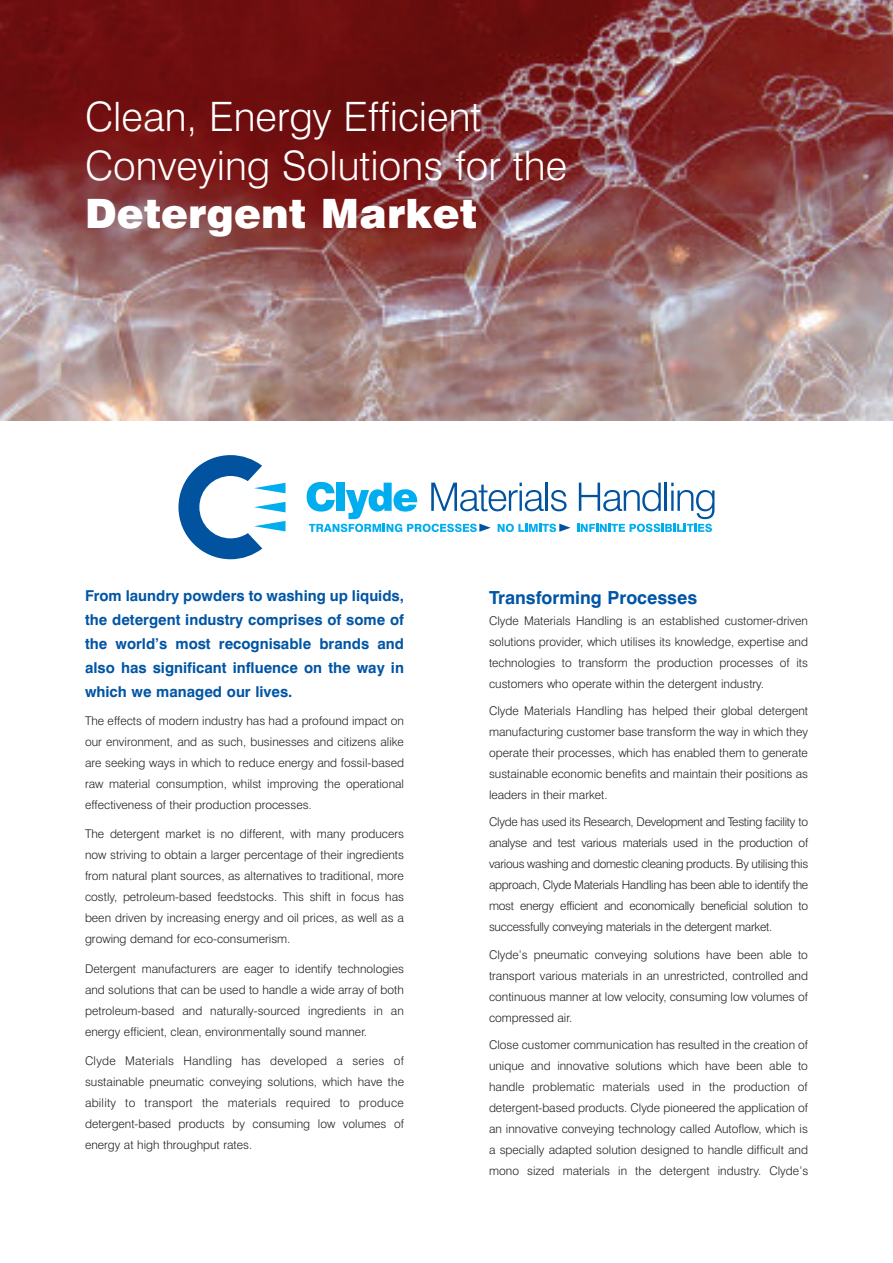
<style>
.page{position:relative;width:893px;height:1263px;background:#fff}
.page>*{position:absolute;margin:0;border:0;box-sizing:border-box;transform-origin:0 0}
.t1{font:300 40.5px/48.6px "Swiss 721 BT";color:#fff}
.t2{font:900 40.5px "Swiss 721 BT";color:#fff}
.t3{font:700 18px "Swiss 721 BT";color:#0155a5}
.t4{font:700 15px/24px "Swiss 721 BT";color:#0155a5;text-align:justify}
.t5{font:300 12px/21px "Swiss 721 BT";color:#231f20;text-align:justify}
</style>
<div class="page">
<img style="left:0;top:0;width:893px;height:421px">
<svg style="left:178px;top:455px;width:107px;height:104px"></svg>
<svg style="left:577px;top:483px;width:137px;height:49px"></svg>
<svg style="left:307px;top:482px;width:264px;height:50px"></svg>
<h1 class="t1" style="left:85px;top:97px;width:484px">Clean, Energy Efficient<br>Conveying Solutions for the</h1>
<h1 class="t2" style="left:85px;top:199px;width:393px">Detergent Market</h1>
<p class="t4" style="left:85px;top:586px;width:320px">From laundry powders to washing up liquids, the detergent industry comprises of some of the world’s most recognisable brands and also has significant influence on the way in which we managed our lives.</p>
<p class="t5" style="left:85px;top:711px;width:320px">The effects of modern industry has had a profound impact on our environment, and as such, businesses and citizens alike are seeking ways in which to reduce energy and fossil-based raw material consumption, whilst improving the operational effectiveness of their production processes.</p>
<p class="t5" style="left:85px;top:825px;width:321px">The detergent market is no different, with many producers now striving to obtain a larger percentage of their ingredients from natural plant sources, as alternatives to traditional, more costly, petroleum-based feedstocks. This shift in focus has been driven by increasing energy and oil prices, as well as a growing demand for eco-consumerism.</p>
<p class="t5" style="left:85px;top:959px;width:320px">Detergent manufacturers are eager to identify technologies and solutions that can be used to handle a wide array of both petroleum-based and naturally-sourced ingredients in an energy efficient, clean, environmentally sound manner.</p>
<p class="t5" style="left:85px;top:1052px;width:321px">Clyde Materials Handling has developed a series of sustainable pneumatic conveying solutions, which have the ability to transport the materials required to produce detergent-based products by consuming low volumes of energy at high throughput rates.</p>
<h2 class="t3" style="left:489px;top:591px;width:210px">Transforming Processes</h2>
<p class="t5" style="left:489px;top:611px;width:321px">Clyde Materials Handling is an established customer-driven solutions provider, which utilises its knowledge, expertise and technologies to transform the production processes of its customers who operate within the detergent industry.</p>
<p class="t5" style="left:489px;top:701px;width:321px">Clyde Materials Handling has helped their global detergent manufacturing customer base transform the way in which they operate their processes, which has enabled them to generate sustainable economic benefits and maintain their positions as leaders in their market.</p>
<p class="t5" style="left:489px;top:813px;width:321px">Clyde has used its Research, Development and Testing facility to analyse and test various materials used in the production of various washing and domestic cleaning products. By utilising this approach, Clyde Materials Handling has been able to identify the most energy efficient and economically beneficial solution to successfully conveying materials in the detergent market.</p>
<p class="t5" style="left:489px;top:945px;width:320px">Clyde’s pneumatic conveying solutions have been able to transport various materials in an unrestricted, controlled and continuous manner at low velocity, consuming low volumes of compressed air.</p>
<p class="t5" style="left:489px;top:1035px;width:321px">Close customer communication has resulted in the creation of unique and innovative solutions which have been able to handle problematic materials used in the production of detergent-based products. Clyde pioneered the application of an innovative conveying technology called Autoflow, which is a specially adapted solution designed to handle difficult and mono sized materials in the detergent industry. Clyde’s</p>
</div>
